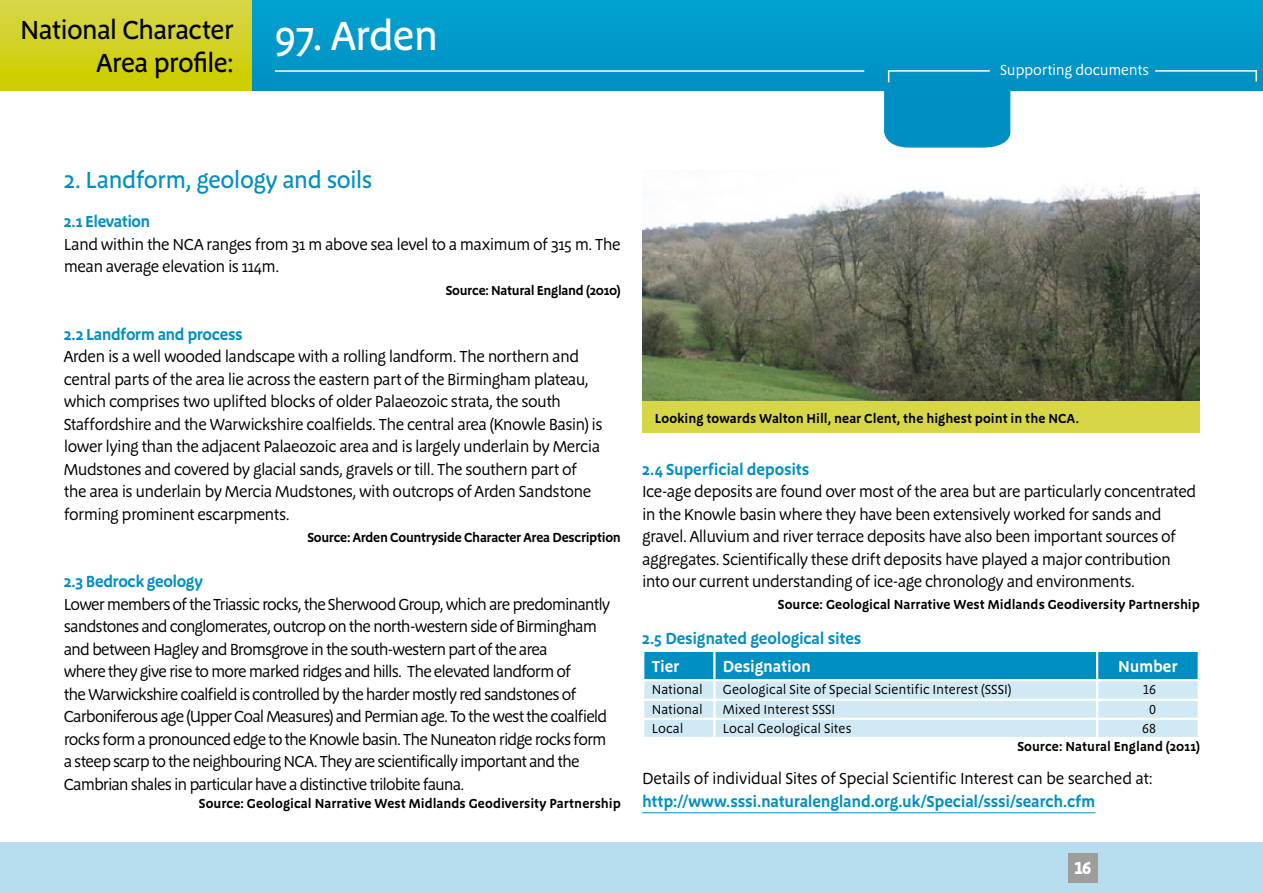
<style>
.page{position:relative;width:1263px;height:893px;background:#fff}
.page>*{position:absolute;margin:0;border:0;box-sizing:border-box;transform-origin:0 0}
.t1{font:500 42px "Megano";letter-spacing:-.03em;color:#fff}
.t2{font:500 27px/33px "Megano";letter-spacing:-.03em;color:#000;text-align:right}
.t3{font:500 24px "Megano";letter-spacing:-.025em;color:#008fc3}
.t4{font:700 18px "Megano LF";color:#fff}
.t5{font:16.5px/22.5px "Megano";letter-spacing:-.04em;color:#000}
.t6{font:600 16.5px "Megano";letter-spacing:-.02em;color:#008fc3}
.t7{font:600 16.5px "Megano";letter-spacing:-.01em;color:#fff}
.t8{font:15px "Megano";letter-spacing:-.02em;color:#fff}
.t9{font:600 13.5px "Megano";color:#000}
.t10{font:13.5px "Megano TF";color:#000}
.t11{font:600 13.5px "Megano";letter-spacing:-.02em;color:#000}
</style>
<div class="page">
<div style="left:0;top:0;width:1263px;height:90px;background:linear-gradient(to bottom,#d5d64d,#cbcd00)"></div>
<div style="left:0;top:842px;width:1263px;height:51px;background:#b8ddef"></div>
<hr style="left:642px;top:812px;width:453px;height:1px;background:#008fc3">
<svg style="left:644px;top:651px;width:554px;height:87px;background:#95cfe6"></svg>
<img style="left:642px;top:184px;width:557px;height:217px">
<div style="left:642px;top:401px;width:558px;height:32px;background:#d7d647"></div>
<div style="left:1068px;top:853px;width:30px;height:30px;background:#9d9d9c"></div>
<div style="left:884px;top:90px;width:126px;height:58px;background:#008fc3"></div>
<div style="left:253px;top:0;width:1010px;height:90px;background:#0099c9"></div>
<hr style="left:275px;top:70px;width:589px;height:2px;background:#fff">
<hr style="left:888px;top:70px;width:102px;height:2px;background:#fff">
<svg style="left:1255px;top:72px;width:2px;height:10px"></svg>
<hr style="left:1155px;top:70px;width:102px;height:2px;background:#fff">
<h2 class="t2" style="left:20px;top:13px;width:215px">National Character<br>Area profile:</h2>
<h1 class="t1" style="left:275px;top:11px;width:165px">97. Arden</h1>
<p class="t8" style="left:1000px;top:61px;width:150px">Supporting documents</p>
<p class="t3" style="left:64px;top:165px;width:310px">2. Landform, geology and soils</p>
<h3 class="t6" style="left:64px;top:212px;width:88px">2.1 Elevation</h3>
<p class="t5" style="left:64px;top:233px;width:558px">Land within the NCA ranges from 31 m above sea level to a maximum of 315 m. The mean average elevation is 114m.</p>
<p class="t11" style="left:446px;top:282px;width:177px">Source: Natural England (2010)</p>
<h3 class="t6" style="left:64px;top:324px;width:180px">2.2 Landform and process</h3>
<p class="t5" style="left:64px;top:346px;width:540px">Arden is a well wooded landscape with a rolling landform. The northern and central parts of the area lie across the eastern part of the Birmingham plateau, which comprises two uplifted blocks of older Palaeozoic strata, the south Staffordshire and the Warwickshire coalfields. The central area (Knowle Basin) is lower lying than the adjacent Palaeozoic area and is largely underlain by Mercia Mudstones and covered by glacial sands, gravels or till. The southern part of the area is underlain by Mercia Mudstones, with outcrops of Arden Sandstone</p>
<p class="t5" style="left:64px;top:503px;width:227px">forming prominent escarpments.</p>
<p class="t11" style="left:307px;top:530px;width:315px">Source: Arden Countryside Character Area Description</p>
<h3 class="t6" style="left:64px;top:572px;width:141px">2.3 Bedrock geology</h3>
<p class="t5" style="left:64px;top:593px;width:548px">Lower members of the Triassic rocks, the Sherwood Group, which are predominantly sandstones and conglomerates, outcrop on the north-western side of Birmingham and between Hagley and Bromsgrove in the south-western part of the area</p>
<p class="t5" style="left:64px;top:661px;width:545px">where they give rise to more marked ridges and hills. The elevated landform of<br>the Warwickshire coalfield is controlled by the harder mostly red sandstones of Carboniferous age (Upper Coal Measures) and Permian age. To the west the coalfield rocks form a pronounced edge to the Knowle basin. The Nuneaton ridge rocks form a steep scarp to the neighbouring NCA. They are scientifically important and the Cambrian shales in particular have a distinctive trilobite fauna.</p>
<p class="t9" style="left:199px;top:795px;width:423px">Source: Geological Narrative West Midlands Geodiversity Partnership</p>
<p class="t9" style="left:655px;top:411px;width:426px">Looking towards Walton Hill, near Clent, the highest point in the NCA.</p>
<h3 class="t6" style="left:642px;top:459px;width:169px">2.4 Superficial deposits</h3>
<p class="t5" style="left:642px;top:481px;width:556px">Ice-age deposits are found over most of the area but are particularly concentrated in the Knowle basin where they have been extensively worked for sands and gravel. Alluvium and river terrace deposits have also been important sources of aggregates. Scientifically these drift deposits have played a major contribution into our current understanding of ice-age chronology and environments.</p>
<p class="t9" style="left:778px;top:596px;width:423px">Source: Geological Narrative West Midlands Geodiversity Partnership</p>
<h3 class="t6" style="left:642px;top:628px;width:221px">2.5 Designated geological sites</h3>
<h3 class="t7" style="left:652px;top:656px;width:29px">Tier</h3>
<h3 class="t7" style="left:723px;top:656px;width:89px">Designation</h3>
<p class="t7" style="left:1118px;top:656px;width:61px">Number</p>
<p class="t10" style="left:652px;top:682px;width:53px">National</p>
<p class="t10" style="left:723px;top:682px;width:290px">Geological Site of Special Scientific Interest (SSSI)</p>
<p class="t10" style="left:1142px;top:682px;width:15px">16</p>
<p class="t10" style="left:652px;top:701px;width:53px">National</p>
<p class="t10" style="left:723px;top:701px;width:114px">Mixed Interest SSSI</p>
<p class="t10" style="left:1149px;top:701px;width:8px">0</p>
<p class="t10" style="left:652px;top:721px;width:33px">Local</p>
<p class="t10" style="left:723px;top:721px;width:130px">Local Geological Sites</p>
<p class="t10" style="left:1142px;top:721px;width:15px">68</p>
<p class="t9" style="left:1017px;top:739px;width:184px">Source: Natural England (2011)</p>
<p class="t5" style="left:642px;top:767px;width:512px">Details of individual Sites of Special Scientific Interest can be searched at:</p>
<h3 class="t6" style="left:642px;top:791px;width:455px">http://www.sssi.naturalengland.org.uk/Special/sssi/search.cfm</h3>
<h5 class="t4" style="left:1074px;top:857px;width:19px">16</h5>
</div>
